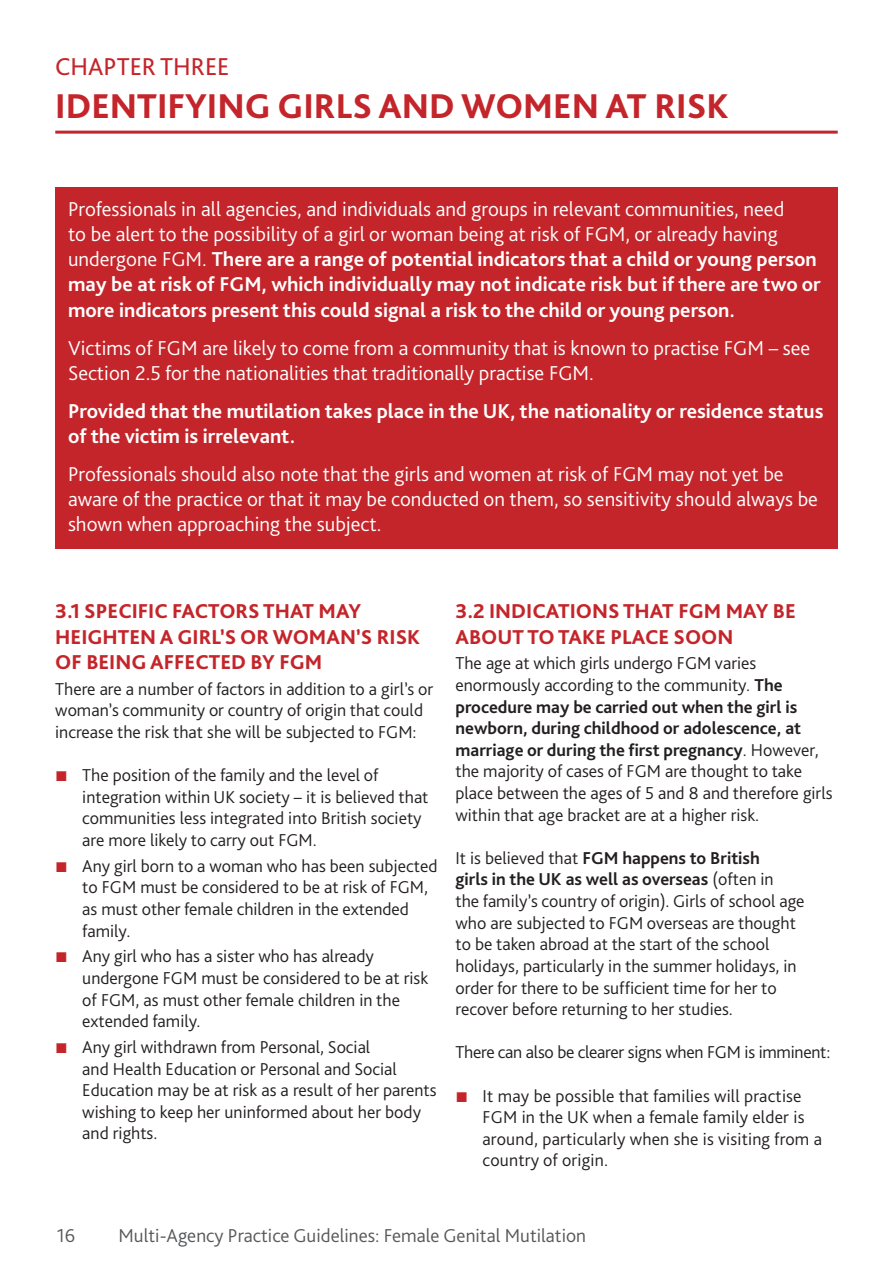
<style>
.page{position:relative;width:893px;height:1263px;background:#fff}
.page>*{position:absolute;margin:0;border:0;box-sizing:border-box;transform-origin:0 0}
.t1{font:800 36px "Bliss Pro";color:#c4252a}
.t2{font:25.5px "Bliss Pro";color:#c4252a}
.t3{font:700 21px/25.2px "Bliss Pro";color:#fff}
.t4{font:300 21px/25.2px "Bliss Pro";color:#fff}
.t5{font:800 21px/25.2px "Bliss Pro";color:#c4252a}
.t6{font:300 19.5px "Bliss Pro";color:#57585a}
.t7{font:300 18px/21.6px "Bliss Pro";color:#231f20}
.s1{font-weight:300}
.s2{font-family:"Arial";font-weight:700;font-size:21px;color:#c4252a}
.s3{font-weight:700}
</style>
<div class="page">
<div style="left:55px;top:187px;width:783px;height:361px;background:#c4252a"></div>
<hr style="left:55px;top:131px;width:783px;height:3px;background:#c4252a">
<h2 class="t2" style="left:55px;top:50px;width:176px">CHAPTER THREE</h2>
<h1 class="t1" style="left:55px;top:84px;width:675px">IDENTIFYING GIRLS AND WOMEN AT RISK</h1>
<p class="t3" style="left:68px;top:196px;width:754px"><span class="s1">Professionals in all agencies, and individuals and groups in relevant communities, need<br>to be alert to the possibility of a girl or woman being at risk of FGM, or already having undergone FGM.</span> There are a range of potential indicators that a child or young person may be at risk of FGM, which individually may not indicate risk but if there are two or more indicators present this could signal a risk to the child or young person.</p>
<p class="t4" style="left:68px;top:334px;width:744px">Victims of FGM are likely to come from a community that is known to practise FGM – see<br>Section 2.5 for the nationalities that traditionally practise FGM.</p>
<p class="t3" style="left:68px;top:398px;width:757px">Provided that the mutilation takes place in the UK, the nationality or residence status of the victim is irrelevant.</p>
<p class="t4" style="left:68px;top:461px;width:751px">Professionals should also note that the girls and women at risk of FGM may not yet be aware of the practice or that it may be conducted on them, so sensitivity should always be shown when approaching the subject.</p>
<p class="t5" style="left:55px;top:598px;width:366px">3.1 SPECIFIC FACTORS THAT MAY<br>HEIGHTEN A GIRL’S OR WOMAN’S RISK<br>OF BEING AFFECTED BY FGM</p>
<p class="t7" style="left:55px;top:677px;width:379px">There are a number of factors in addition to a girl’s or woman’s community or country of origin that could increase the risk that she will be subjected to FGM:</p>
<p class="t7" style="left:82px;top:764px;width:348px;text-indent:-27px"><span class="s2">■</span> The position of the family and the level of integration within UK society – it is believed that communities less integrated into British society are more likely to carry out FGM.</p>
<p class="t7" style="left:82px;top:854px;width:357px;text-indent:-27px"><span class="s2">■</span> Any girl born to a woman who has been subjected to FGM must be considered to be at risk of FGM, as must other female children in the extended family.</p>
<p class="t7" style="left:82px;top:945px;width:348px;text-indent:-27px"><span class="s2">■</span> Any girl who has a sister who has already undergone FGM must be considered to be at risk of FGM, as must other female children in the extended family.</p>
<p class="t7" style="left:82px;top:1036px;width:356px;text-indent:-27px"><span class="s2">■</span> Any girl withdrawn from Personal, Social<br>and Health Education or Personal and Social Education may be at risk as a result of her parents wishing to keep her uninformed about her body and rights.</p>
<p class="t5" style="left:455px;top:598px;width:342px">3.2 INDICATIONS THAT FGM MAY BE<br>ABOUT TO TAKE PLACE SOON</p>
<p class="t7" style="left:455px;top:652px;width:378px">The age at which girls undergo FGM varies enormously according to the community. <span class="s3">The procedure may be carried out when the girl is newborn, during childhood or adolescence, at marriage or during the first pregnancy</span>. However, the majority of cases of FGM are thought to take place between the ages of 5 and 8 and therefore girls within that age bracket are at a higher risk.</p>
<p class="t7" style="left:455px;top:847px;width:351px">It is believed that <span class="s3">FGM happens to British<br>girls in the UK as well as overseas</span> (often in<br>the family’s country of origin). Girls of school age who are subjected to FGM overseas are thought to be taken abroad at the start of the school holidays, particularly in the summer holidays, in order for there to be sufficient time for her to recover before returning to her studies.</p>
<p class="t7" style="left:455px;top:1041px;width:376px">There can also be clearer signs when FGM is imminent:</p>
<p class="t7" style="left:482px;top:1084px;width:341px;text-indent:-27px"><span class="s2">■</span> It may be possible that families will practise FGM in the UK when a female family elder is around, particularly when she is visiting from a country of origin.</p>
<p class="t6" style="left:57px;top:1223px;width:20px">16</p>
<p class="t6" style="left:119px;top:1223px;width:469px">Multi-Agency Practice Guidelines: Female Genital Mutilation</p>
</div>
